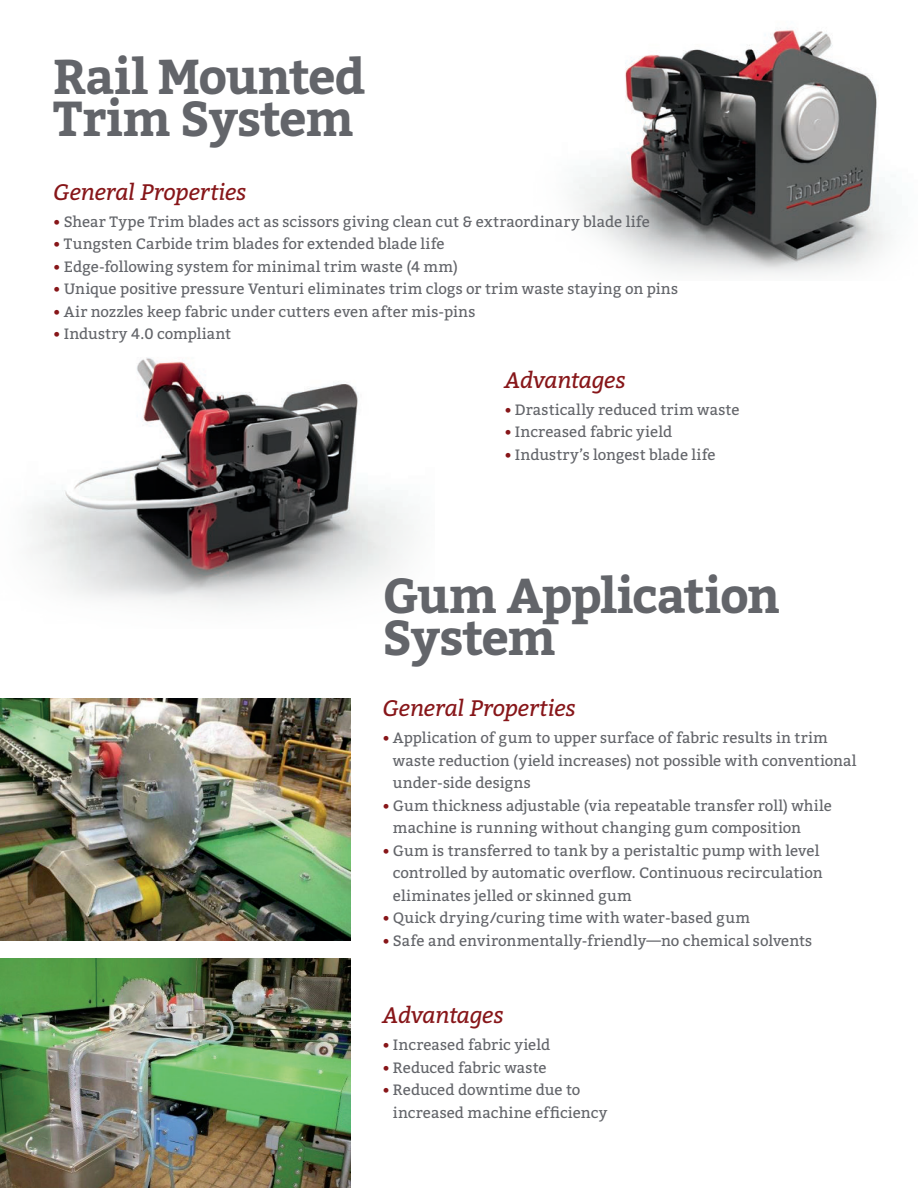
<style>
.page{position:relative;width:918px;height:1188px;background:#fff}
.page>*{position:absolute;margin:0;border:0;box-sizing:border-box;transform-origin:0 0}
.t1{font:700 48.75px "Bitter";letter-spacing:-.03em;color:#63656a}
.t2{font:italic 22.5px "Bitter";letter-spacing:-.005em;color:#871619}
.body{font:15px/22.5px "Bitter";letter-spacing:.005em;color:#63656a}
.s1{color:#871619}
</style>
<div class="page">
<img style="left:30px;top:357px;width:382px;height:250px">
<img style="left:573px;top:28px;width:319px;height:246px">
<img style="left:0;top:698px;width:350px;height:243px">
<img style="left:0;top:959px;width:350px;height:229px">
<p class="t1" style="left:53px;top:45px;width:314px">Rail Mounted</p>
<p class="t1" style="left:53px;top:87px;width:302px">Trim System</p>
<p class="t2" style="left:53px;top:178px;width:195px">General Properties</p>
<p class="body" style="left:53px;top:210px;width:598px"><span class="s1">•</span> Shear Type Trim blades act as scissors giving clean cut &amp; extraordinary blade life</p>
<p class="body" style="left:53px;top:233px;width:393px"><span class="s1">•</span> Tungsten Carbide trim blades for extended blade life</p>
<p class="body" style="left:53px;top:255px;width:406px"><span class="s1">•</span> Edge-following system for minimal trim waste (4 mm)</p>
<p class="body" style="left:53px;top:278px;width:626px"><span class="s1">•</span> Unique positive pressure Venturi eliminates trim clogs or trim waste staying on pins</p>
<p class="body" style="left:53px;top:300px;width:424px"><span class="s1">•</span> Air nozzles keep fabric under cutters even after mis-pins</p>
<p class="body" style="left:53px;top:323px;width:179px"><span class="s1">•</span> Industry 4.0 compliant</p>
<p class="t2" style="left:504px;top:366px;width:123px">Advantages</p>
<p class="body" style="left:504px;top:398px;width:237px"><span class="s1">•</span> Drastically reduced trim waste</p>
<p class="body" style="left:504px;top:421px;width:169px"><span class="s1">•</span> Increased fabric yield</p>
<p class="body" style="left:504px;top:443px;width:213px"><span class="s1">•</span> Industry’s longest blade life</p>
<p class="t1" style="left:382px;top:564px;width:399px">Gum Application</p>
<p class="t1" style="left:382px;top:606px;width:175px">System</p>
<p class="t2" style="left:382px;top:694px;width:195px">General Properties</p>
<p class="body" style="left:393px;top:727px;width:465px;text-indent:-10px"><span class="s1">•</span> Application of gum to upper surface of fabric results in trim waste reduction (yield increases) not possible with conventional under-side designs</p>
<p class="body" style="left:393px;top:795px;width:440px;text-indent:-10px"><span class="s1">•</span> Gum thickness adjustable (via repeatable transfer roll) while machine is running without changing gum composition</p>
<p class="body" style="left:393px;top:840px;width:431px;text-indent:-10px"><span class="s1">•</span> Gum is transferred to tank by a peristaltic pump with level controlled by automatic overflow. Continuous recirculation eliminates jelled or skinned gum</p>
<p class="body" style="left:382px;top:907px;width:369px"><span class="s1">•</span> Quick drying/curing time with water-based gum</p>
<p class="body" style="left:382px;top:930px;width:431px"><span class="s1">•</span> Safe and environmentally-friendly—no chemical solvents</p>
<p class="t2" style="left:382px;top:1002px;width:123px">Advantages</p>
<p class="body" style="left:382px;top:1034px;width:169px"><span class="s1">•</span> Increased fabric yield</p>
<p class="body" style="left:382px;top:1057px;width:166px"><span class="s1">•</span> Reduced fabric waste</p>
<p class="body" style="left:393px;top:1079px;width:216px;text-indent:-10px"><span class="s1">•</span> Reduced downtime due to increased machine efficiency</p>
</div>
